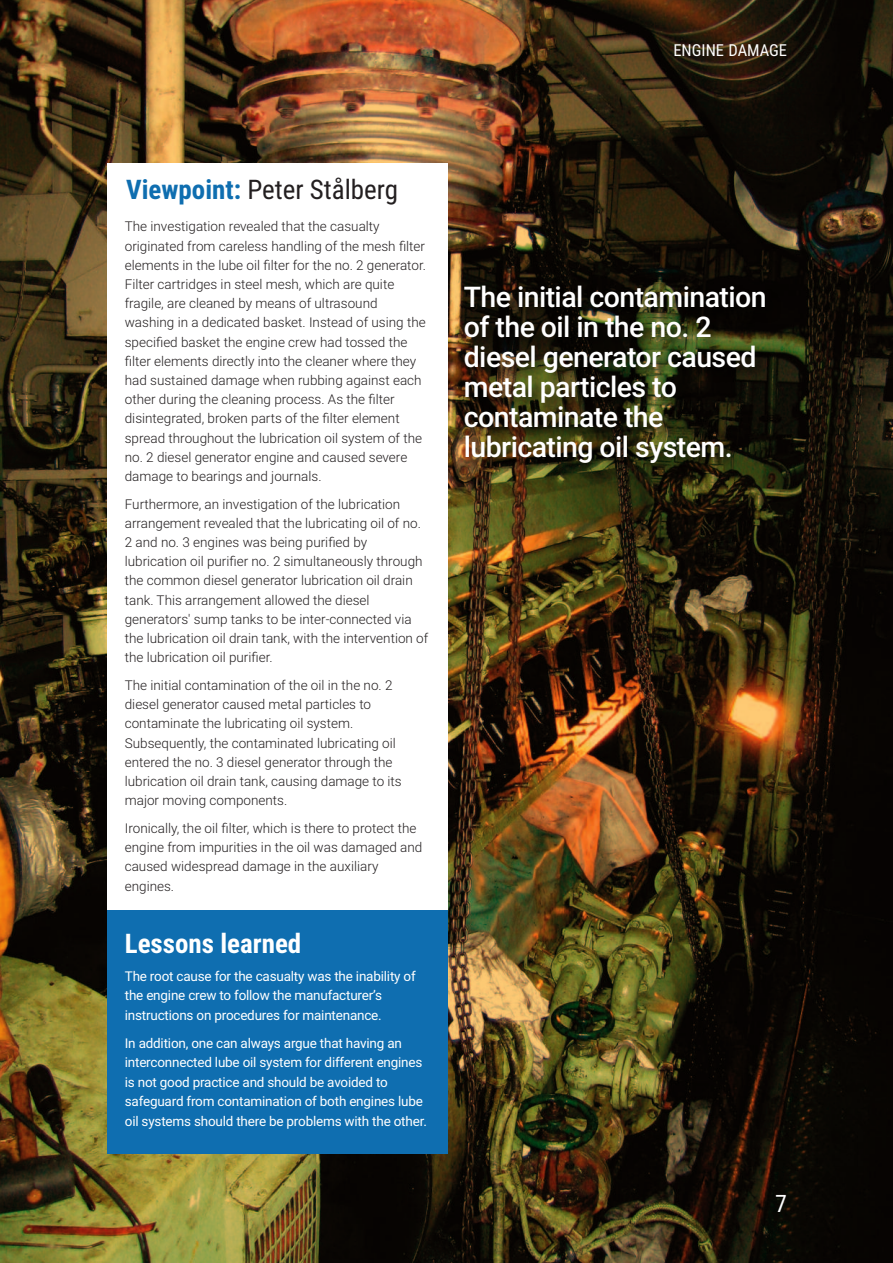
<style>
.page{position:relative;width:893px;height:1263px;background:#fff}
.page>*{position:absolute;margin:0;border:0;box-sizing:border-box;transform-origin:0 0}
.t1{font:500 28.5px/30px "Roboto";letter-spacing:-.02em;color:#fff}
.t2{font:27px "Roboto Condensed";color:#231f20}
.t3{font:700 27px "Roboto Condensed";color:#fff}
.t4{font:24px "Roboto Condensed";color:#fff}
.t5{font:16.5px "Roboto Condensed";color:#fff}
.t6{font:300 13.5px/19.2px "Roboto";color:#231f20}
.t7{font:13.5px/19.5px "Roboto";letter-spacing:-.015em;color:#fff}
.s1{font-weight:700;color:#0f6eb0}
</style>
<div class="page">
<img style="left:0;top:0;width:893px;height:1263px">
<div style="left:107px;top:164px;width:340px;height:750px;background:#fff"></div>
<div style="left:107px;top:910px;width:340px;height:244px;background:#0f6eb0"></div>
<img style="left:447px;top:275px;width:367px;height:235px">
<p class="t5" style="left:673px;top:41px;width:115px">ENGINE DAMAGE</p>
<h2 class="t2" style="left:126px;top:174px;width:273px"><span class="s1">Viewpoint:</span> Peter Stålberg</h2>
<p class="t6" style="left:125px;top:217px;width:303px">The investigation revealed that the casualty originated from careless handling of the mesh filter elements in the lube oil filter for the no. 2 generator.<br>Filter cartridges in steel mesh, which are quite fragile, are cleaned by means of ultrasound washing in a dedicated basket. Instead of using the specified basket the engine crew had tossed the filter elements directly into the cleaner where they had sustained damage when rubbing against each other during the cleaning process. As the filter disintegrated, broken parts of the filter element spread throughout the lubrication oil system of the no. 2 diesel generator engine and caused severe damage to bearings and journals.</p>
<p class="t6" style="left:125px;top:494px;width:305px">Furthermore, an investigation of the lubrication arrangement revealed that the lubricating oil of no.<br>2 and no. 3 engines was being purified by lubrication oil purifier no. 2 simultaneously through the common diesel generator lubrication oil drain tank. This arrangement allowed the diesel generators' sump tanks to be inter-connected via the lubrication oil drain tank, with the intervention of the lubrication oil purifier.</p>
<p class="t6" style="left:125px;top:676px;width:278px">The initial contamination of the oil in the no. 2 diesel generator caused metal particles to contaminate the lubricating oil system.<br>Subsequently, the contaminated lubricating oil entered the no. 3 diesel generator through the lubrication oil drain tank, causing damage to its major moving components.</p>
<p class="t6" style="left:125px;top:819px;width:299px">Ironically, the oil filter, which is there to protect the engine from impurities in the oil was damaged and caused widespread damage in the auxiliary engines.</p>
<h2 class="t3" style="left:125px;top:928px;width:178px">Lessons learned</h2>
<p class="t7" style="left:125px;top:966px;width:292px">The root cause for the casualty was the inability of the engine crew to follow the manufacturer’s instructions on procedures for maintenance.</p>
<p class="t7" style="left:125px;top:1033px;width:304px">In addition, one can always argue that having an interconnected lube oil system for different engines is not good practice and should be avoided to safeguard from contamination of both engines lube oil systems should there be problems with the other.</p>
<h1 class="t1" style="left:464px;top:282px;width:304px">The initial contamination of the oil in the no. 2 diesel generator caused metal particles to contaminate the lubricating oil system.</h1>
<h3 class="t4" style="left:775px;top:1189px;width:13px">7</h3>
</div>
